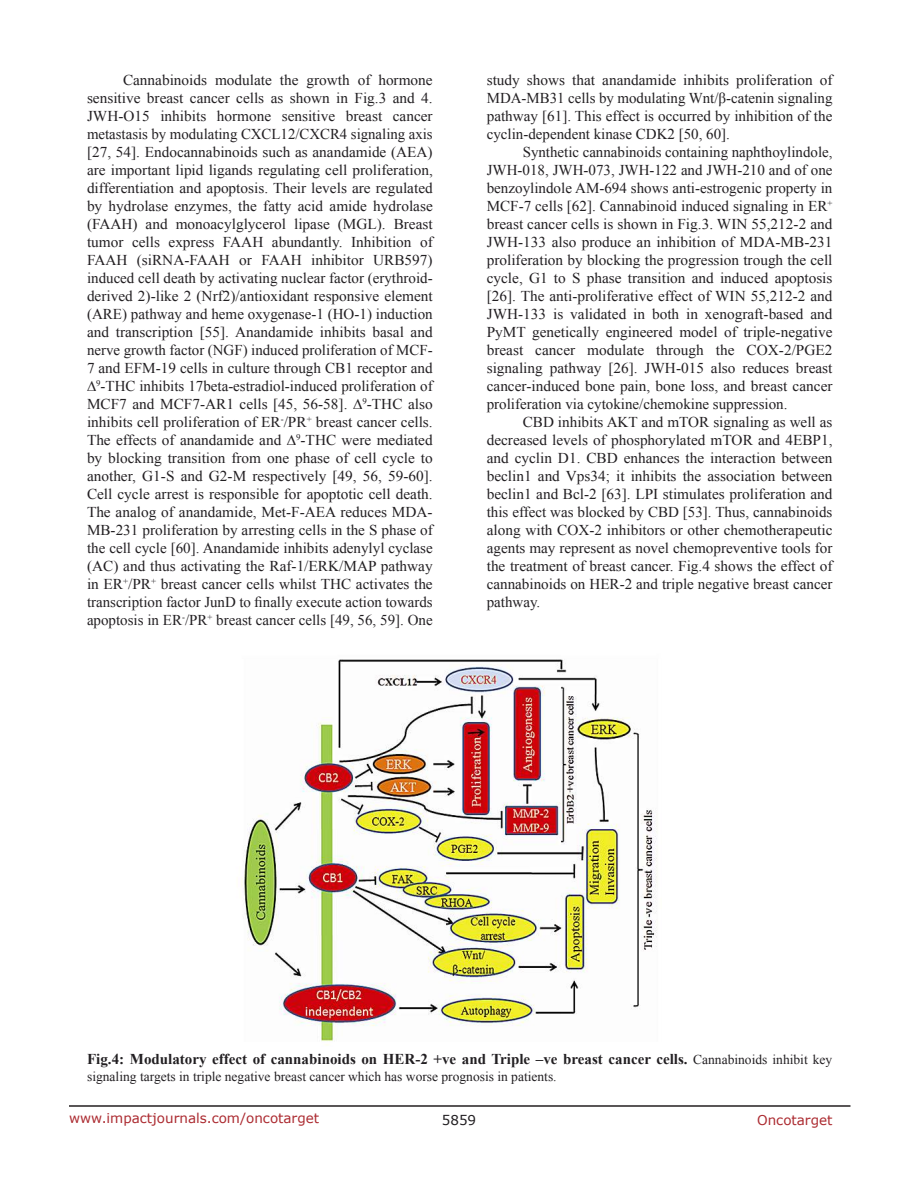
<style>
.page{position:relative;width:918px;height:1188px;background:#fff}
.page>*{position:absolute;margin:0;border:0;box-sizing:border-box;transform-origin:0 0}
.t1{font:15px/18px "Times New Roman";color:#221f22;text-align:justify}
.t2{font:700 15px "Times New Roman";color:#221f22}
.t3{font:13.5px "Times New Roman";color:#221f22}
.t4{font:13.5px "Verdana";color:#ac2b31}
.t5{font:13.5px "Verdana";color:#221f22}
.s1{font-weight:400;font-size:13.5px}
</style>
<div class="page">
<hr style="left:69px;top:1105px;width:782px;height:2px;background:#231f20">
<img style="left:241px;top:659px;width:416px;height:386px">
<p class="t1" style="left:87px;top:73px;width:347px;text-indent:36px">Cannabinoids modulate the growth of hormone sensitive breast cancer cells as shown in Fig.3 and 4.<br>JWH-O15 inhibits hormone sensitive breast cancer metastasis by modulating CXCL12/CXCR4 signaling axis [27, 54]. Endocannabinoids such as anandamide (AEA) are important lipid ligands regulating cell proliferation, differentiation and apoptosis. Their levels are regulated by hydrolase enzymes, the fatty acid amide hydrolase (FAAH) and monoacylglycerol lipase (MGL). Breast tumor cells express FAAH abundantly. Inhibition of FAAH (siRNA-FAAH or FAAH inhibitor URB597) induced cell death by activating nuclear factor (erythroid&shy;derived 2)-like 2 (Nrf2)/antioxidant responsive element (ARE) pathway and heme oxygenase-1 (HO-1) induction and transcription [55]. Anandamide inhibits basal and nerve growth factor (NGF) induced proliferation of MCF-7 and EFM-19 cells in culture through CB1 receptor and ∆<sup>9</sup>-THC inhibits 17beta-estradiol-induced proliferation of MCF7 and MCF7-AR1 cells [45, 56-58]. ∆<sup>9</sup>-THC also inhibits cell proliferation of ER<sup>-</sup>/PR<sup>+</sup> breast cancer cells.<br>The effects of anandamide and ∆<sup>9</sup>-THC were mediated by blocking transition from one phase of cell cycle to another, G1-S and G2-M respectively [49, 56, 59-60].<br>Cell cycle arrest is responsible for apoptotic cell death.<br>The analog of anandamide, Met-F-AEA reduces MDA-MB-231 proliferation by arresting cells in the S phase of the cell cycle [60]. Anandamide inhibits adenylyl cyclase (AC) and thus activating the Raf-1/ERK/MAP pathway in ER<sup>+</sup>/PR<sup>+</sup> breast cancer cells whilst THC activates the transcription factor JunD to finally execute action towards apoptosis in ER<sup>-</sup>/PR<sup>+</sup> breast cancer cells [49, 56, 59]. One</p>
<p class="t1" style="left:487px;top:73px;width:347px">study shows that anandamide inhibits proliferation of MDA-MB31 cells by modulating Wnt/β-catenin signaling pathway [61]. This effect is occurred by inhibition of the cyclin-dependent kinase CDK2 [50, 60].</p>
<p class="t1" style="left:487px;top:145px;width:347px;text-indent:36px">Synthetic cannabinoids containing naphthoylindole, JWH-018, JWH-073, JWH-122 and JWH-210 and of one benzoylindole AM-694 shows anti-estrogenic property in MCF-7 cells [62]. Cannabinoid induced signaling in ER<sup>+ </sup>breast cancer cells is shown in Fig.3. WIN 55,212-2 and JWH-133 also produce an inhibition of MDA-MB-231 proliferation by blocking the progression trough the cell cycle, G1 to S phase transition and induced apoptosis [26]. The anti-proliferative effect of WIN 55,212-2 and JWH-133 is validated in both in xenograft-based and PyMT genetically engineered model of triple-negative breast cancer modulate through the COX-2/PGE2 signaling pathway [26]. JWH-015 also reduces breast cancer-induced bone pain, bone loss, and breast cancer proliferation via cytokine/chemokine suppression.</p>
<p class="t1" style="left:487px;top:413px;width:347px;text-indent:36px">CBD inhibits AKT and mTOR signaling as well as decreased levels of phosphorylated mTOR and 4EBP1, and cyclin D1. CBD enhances the interaction between beclin1 and Vps34; it inhibits the association between beclin1 and Bcl-2 [63]. LPI stimulates proliferation and this effect was blocked by CBD [53]. Thus, cannabinoids along with COX-2 inhibitors or other chemotherapeutic agents may represent as novel chemopreventive tools for the treatment of breast cancer. Fig.4 shows the effect of cannabinoids on HER-2 and triple negative breast cancer pathway.</p>
<p class="t2" style="left:87px;top:1054px;width:747px">Fig.4: Modulatory effect of cannabinoids on HER-2 +ve and Triple –ve breast cancer cells. <span class="s1">Cannabinoids inhibit key</span></p>
<p class="t3" style="left:87px;top:1071px;width:471px">signaling targets in triple negative breast cancer which has worse prognosis in patients.</p>
<p class="t4" style="left:69px;top:1113px;width:252px">www.impactjournals.com/oncotarget</p>
<p class="t5" style="left:442px;top:1114px;width:36px">5859</p>
<p class="t4" style="left:757px;top:1114px;width:77px">Oncotarget</p>
</div>
